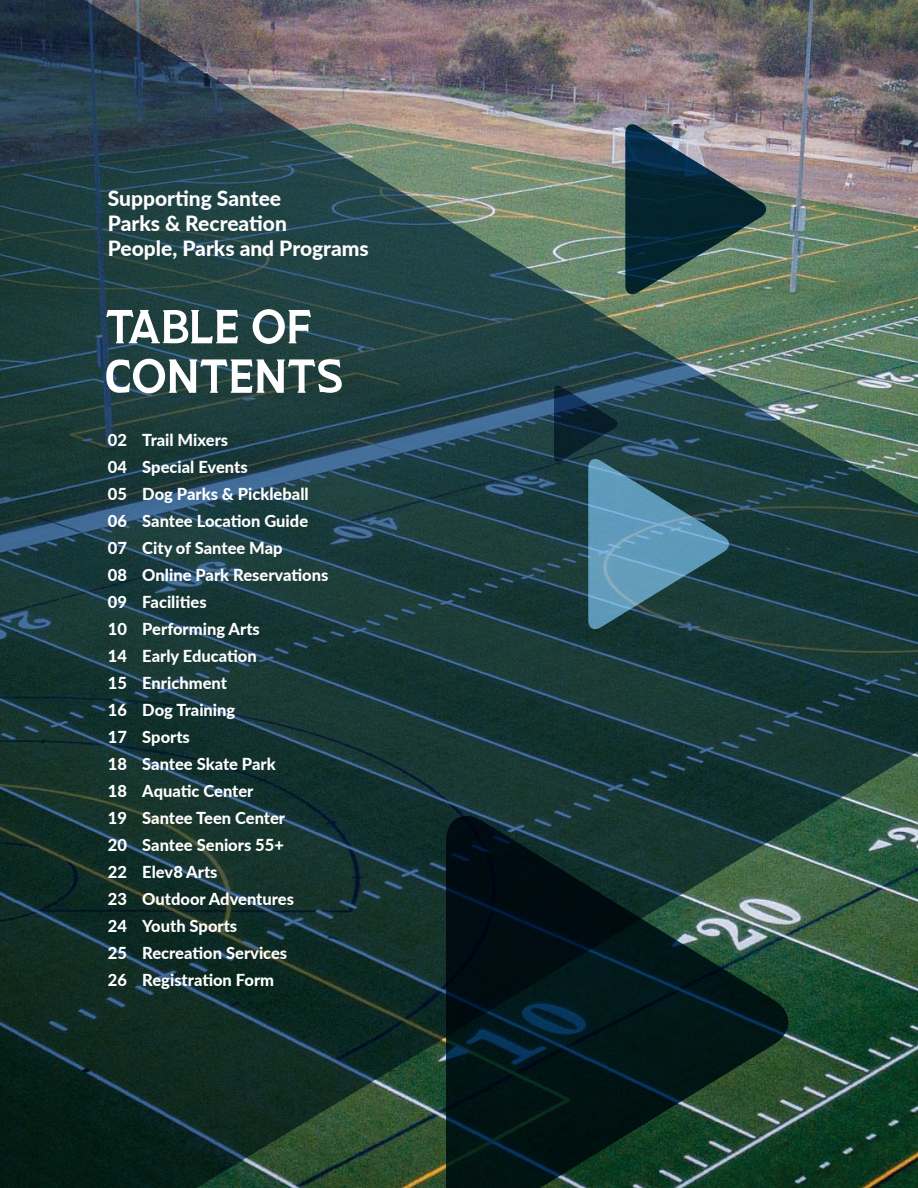
<style>
.page{position:relative;width:918px;height:1188px;background:#fff}
.page>*{position:absolute;margin:0;border:0;box-sizing:border-box;transform-origin:0 0}
.t1{font:60px/49.5px "Longway";letter-spacing:-.01em;color:#fff}
.t2{font:800 21px/25.2px "Lato";color:#fff}
.t3{font:800 16.5px/27px "Lato";color:#fff}
</style>
<div class="page">
<img style="left:0;top:0;width:918px;height:1188px">
<img style="left:625px;top:123px;width:143px;height:173px">
<svg style="left:554px;top:384px;width:176px;height:247px;background:#325b68"></svg>
<svg style="left:446px;top:814px;width:344px;height:374px;background:#102a26"></svg>
<p class="t2" style="left:108px;top:185px;width:262px">Supporting Santee<br>Parks &amp; Recreation<br>People, Parks and Programs</p>
<h1 class="t1" style="left:105px;top:298px;width:240px">table of contents</h1>
<p class="t3" style="left:108px;top:426px;width:222px">02 Trail Mixers<br>04 Special Events<br>05 Dog Parks &amp; Pickleball<br>06 Santee Location Guide<br>07 City of Santee Map<br>08 Online Park Reservations<br>09 Facilities<br>10 Performing Arts<br>14 Early Education<br>15 Enrichment<br>16 Dog Training<br>17 Sports<br>18 Santee Skate Park<br>18 Aquatic Center<br>19 Santee Teen Center<br>20 Santee Seniors 55+<br>22 Elev8 Arts<br>23 Outdoor Adventures<br>24 Youth Sports<br>25 Recreation Services<br>26 Registration Form</p>
</div>
